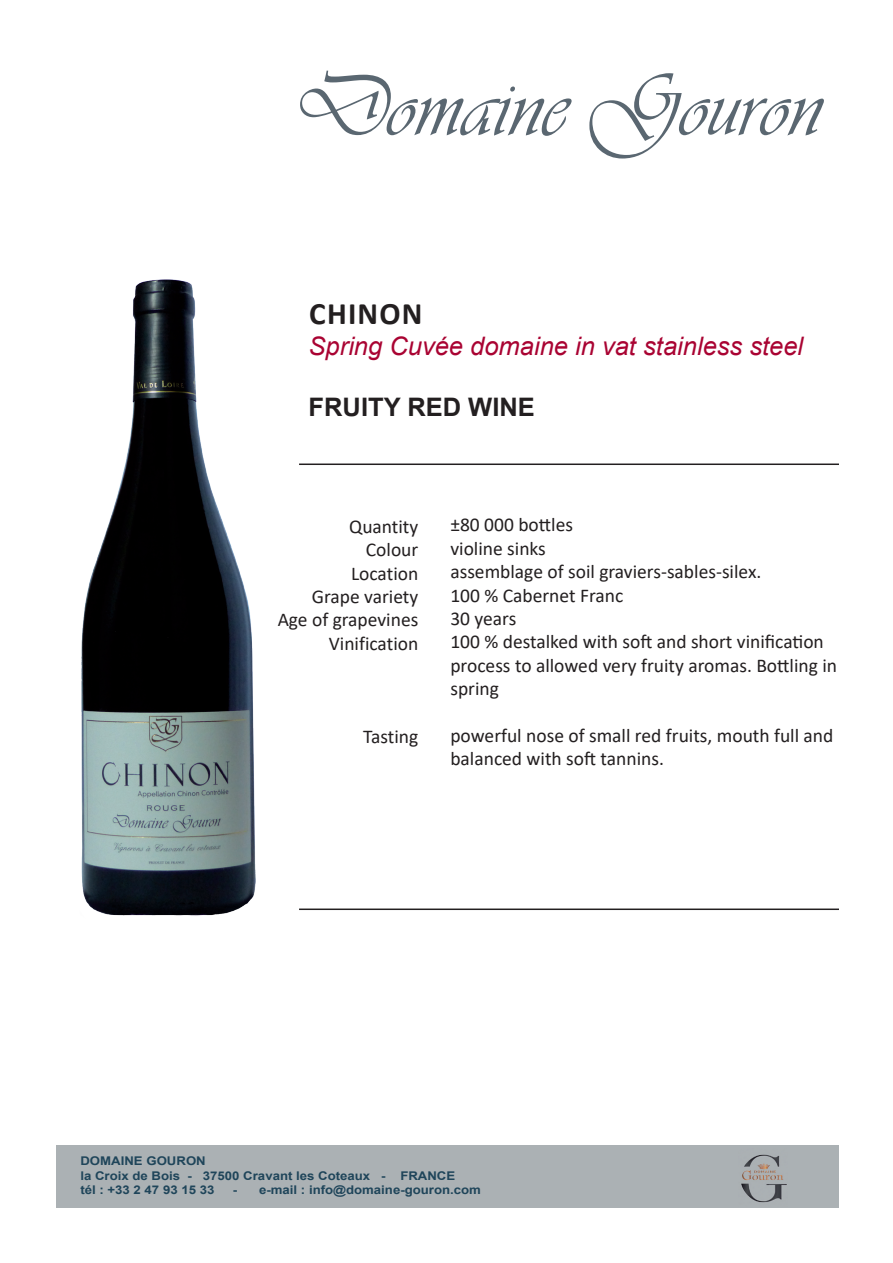
<style>
.page{position:relative;width:893px;height:1263px;background:#fff}
.page>*{position:absolute;margin:0;border:0;box-sizing:border-box;transform-origin:0 0}
.t1{font:90px "Vivaldii";color:#5a6771;scale:.95 1}
.t2{font:700 31.35px "Calibri";letter-spacing:.04em;color:#231f20}
.t3{font:italic 25.5px "Arial";color:#a90332}
.t4{font:700 25.5px "Arial";color:#231f20}
.t5{font:19.5px/23.4px "Calibri";color:#231f20}
.t6{font:700 12px/14.4px "Arial";color:#1f455a;scale:1.1 1}
</style>
<div class="page">
<div style="left:56px;top:1145px;width:783px;height:62px;background:#abb1b4"></div>
<img style="left:741px;top:1154px;width:46px;height:49px">
<hr style="left:299px;top:463px;width:540px;height:2px;background:#231f20">
<hr style="left:299px;top:908px;width:540px;height:2px;background:#231f20">
<img style="left:81px;top:279px;width:175px;height:637px">
<h1 class="t1" style="left:292px;top:54px;width:559px">Domaine Gouron</h1>
<h2 class="t2" style="left:309px;top:291px;width:115px">CHINON</h2>
<h3 class="t3" style="left:309px;top:329px;width:496px">Spring Cuvée domaine in vat stainless steel</h3>
<h3 class="t4" style="left:309px;top:389px;width:228px">FRUITY RED WINE</h3>
<p class="t5" style="left:278px;top:514px;width:142px;text-align:right">Quantity<br>Colour<br>Location<br>Grape variety<br>Age of grapevines<br>Vinification</p>
<p class="t5" style="left:363px;top:725px;width:57px">Tasting</p>
<p class="t5" style="left:450px;top:513px;width:388px">±80 000 bottles<br>violine sinks<br>assemblage of soil graviers-sables-silex.<br>100 % Cabernet Franc<br>30 years<br>100 % destalked with soft and short vinification process to allowed very fruity aromas. Bottling in spring</p>
<p class="t5" style="left:450px;top:723px;width:385px">powerful nose of small red fruits, mouth full and balanced with soft tannins.</p>
<p class="t6" style="left:80px;top:1154px;width:342px">DOMAINE GOURON<br>la Croix de Bois - 37500 Cravant les Coteaux - FRANCE tél : +33 2 47 93 15 33</p>
<p class="t6" style="left:233px;top:1183px;width:227px">- e-mail : info@domaine-gouron.com</p>
</div>
